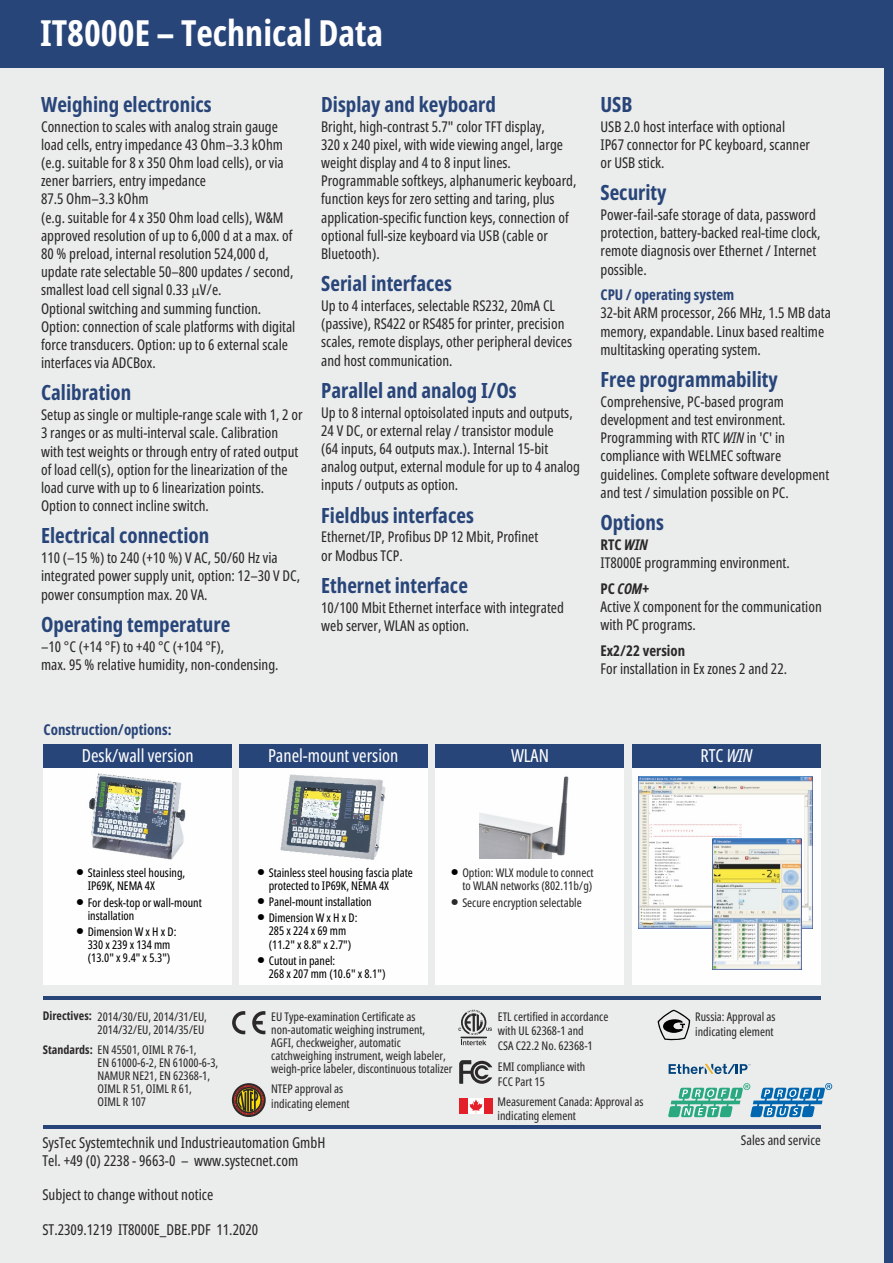
<style>
.page{position:relative;width:893px;height:1263px;background:#fff}
.page>*{position:absolute;margin:0;border:0;box-sizing:border-box;transform-origin:0 0}
.t1{font:700 extra-condensed 36px "Noto Sans";color:#fefefe}
.t2{font:700 extra-condensed 21px "Noto Sans";color:#284579}
.t3{font:extra-condensed 18px "Noto Sans";color:#fefefe}
.t4{font:extra-condensed 15px/18.5px "Noto Sans";color:#2b2a29}
.t5{font:700 extra-condensed 15px "Noto Sans";color:#284579}
.t6{font:extra-condensed 14.85px/18.1px "Noto Sans";color:#2b2a29}
.t7{font:700 extra-condensed 14.85px "Noto Sans";color:#284579}
.t8{font:700 extra-condensed 14.85px "Noto Sans";color:#2b2a29}
.t9{font:extra-condensed 13.5px "Noto Sans";color:#2b2a29}
.t10{font:extra-condensed 12px/13px "Noto Sans";color:#2b2a29}
.t11{font:extra-condensed 12px/13px "Noto Sans";color:#000}
.t12{font:700 extra-condensed 12px "Noto Sans";color:#2b2a29}
.s1{font-style:italic}
.s2{font-weight:700}
.s3{font-weight:700;font-style:italic}
</style>
<div class="page">
<div style="left:0;top:68px;width:893px;height:1195px;background:#ebecec"></div>
<div style="left:0;top:0;width:893px;height:68px;background:#284579"></div>
<div style="left:884px;top:0;width:9px;height:1263px;background:#284579"></div>
<div style="left:43px;top:744px;width:189px;height:240px;background:#fefefe"></div>
<div style="left:239px;top:744px;width:188px;height:240px;background:#fefefe"></div>
<div style="left:436px;top:744px;width:188px;height:240px;background:#fefefe"></div>
<div style="left:632px;top:744px;width:189px;height:240px;background:#fefefe"></div>
<div style="left:43px;top:744px;width:189px;height:23px;background:#284579"></div>
<div style="left:436px;top:744px;width:188px;height:23px;background:#284579"></div>
<div style="left:239px;top:744px;width:188px;height:23px;background:#284579"></div>
<div style="left:632px;top:744px;width:189px;height:23px;background:#284579"></div>
<hr style="left:43px;top:996px;width:778px;height:4px;background:#284579">
<hr style="left:43px;top:1125px;width:778px;height:4px;background:#284579">
<img style="left:639px;top:776px;width:174px;height:152px">
<img style="left:712px;top:839px;width:89px;height:130px">
<img style="left:480px;top:776px;width:89px;height:82px">
<img style="left:280px;top:774px;width:106px;height:86px">
<img style="left:89px;top:773px;width:97px;height:87px">
<svg style="left:459px;top:1060px;width:33px;height:24px"></svg>
<svg style="left:458px;top:1010px;width:34px;height:35px"></svg>
<div style="left:232px;top:1083px;width:34px;height:34px;border:2px solid #2b2a29;border-radius:50%"></div>
<svg style="left:233px;top:1084px;width:32px;height:32px"></svg>
<div style="left:467px;top:1098px;width:19px;height:16px;background:#fefefe"></div>
<div style="left:484px;top:1098px;width:8px;height:16px;background:#e32029"></div>
<svg style="left:470px;top:1099px;width:12px;height:14px"></svg>
<div style="left:459px;top:1098px;width:9px;height:16px;background:#e32029"></div>
<svg style="left:232px;top:1011px;width:13px;height:23px"></svg>
<svg style="left:252px;top:1011px;width:13px;height:23px"></svg>
<svg style="left:668px;top:1083px;width:164px;height:34px"></svg>
<svg style="left:669px;top:1064px;width:81px;height:10px"></svg>
<svg style="left:658px;top:1009px;width:32px;height:31px"></svg>
<h1 class="t1" style="left:40px;top:8px;width:345px">IT8000E – Technical Data</h1>
<h2 class="t2" style="left:41px;top:89px;width:172px">Weighing electronics</h2>
<p class="t6" style="left:41px;top:117px;width:256px">Connection to scales with analog strain gauge load cells, entry impedance 43 Ohm–3.3 kOhm (e.g. suitable for 8 x 350 Ohm load cells), or via zener barriers, entry impedance<br>87.5 Ohm–3.3 kOhm<br>(e.g. suitable for 4 x 350 Ohm load cells), W&amp;M approved resolution of up to 6,000 d at a max. of 80 % preload, internal resolution 524,000 d, update rate selectable 50–800 updates / second, smallest load cell signal 0.33 V/e.<br>Optional switching and summing function.<br>Option: connection of scale platforms with digital force transducers. Option: up to 6 external scale interfaces via ADCBox.</p>
<h2 class="t2" style="left:41px;top:378px;width:92px">Calibration</h2>
<p class="t6" style="left:41px;top:405px;width:263px">Setup as single or multiple-range scale with 1, 2 or 3 ranges or as multi-interval scale. Calibration with test weights or through entry of rated output of load cell(s), option for the linearization of the load curve with up to 6 linearization points.<br>Option to connect incline switch.</p>
<h2 class="t2" style="left:41px;top:521px;width:170px">Electrical connection</h2>
<p class="t6" style="left:41px;top:548px;width:261px">110 (–15 %) to 240 (+10 %) V AC, 50/60 Hz via integrated power supply unit, option: 12–30 V DC, power consumption max. 20 VA.</p>
<h2 class="t2" style="left:41px;top:609px;width:191px">Operating temperature</h2>
<p class="t6" style="left:41px;top:637px;width:239px">–10 °C (+14 °F) to +40 °C (+104 °F),<br>max. 95 % relative humidity, non-condensing.</p>
<h2 class="t2" style="left:321px;top:89px;width:176px">Display and keyboard</h2>
<p class="t6" style="left:321px;top:117px;width:257px">Bright, high-contrast 5.7" color TFT display,<br>320 x 240 pixel, with wide viewing angel, large weight display and 4 to 8 input lines.<br>Programmable softkeys, alphanumeric keyboard, function keys for zero setting and taring, plus application-specific function keys, connection of optional full-size keyboard via USB (cable or Bluetooth).</p>
<h2 class="t2" style="left:321px;top:269px;width:132px">Serial interfaces</h2>
<p class="t6" style="left:321px;top:296px;width:252px">Up to 4 interfaces, selectable RS232, 20mA CL (passive), RS422 or RS485 for printer, precision scales, remote displays, other peripheral devices and host communication.</p>
<h2 class="t2" style="left:321px;top:375px;width:197px">Parallel and analog I/Os</h2>
<p class="t6" style="left:321px;top:403px;width:260px">Up to 8 internal optoisolated inputs and outputs, 24 V DC, or external relay / transistor module<br>(64 inputs, 64 outputs max.). Internal 15-bit analog output, external module for up to 4 analog inputs / outputs as option.</p>
<h2 class="t2" style="left:321px;top:500px;width:154px">Fieldbus interfaces</h2>
<p class="t6" style="left:321px;top:528px;width:219px">Ethernet/IP, Profibus DP 12 Mbit, Profinet or Modbus TCP.</p>
<h2 class="t2" style="left:321px;top:570px;width:148px">Ethernet interface</h2>
<p class="t6" style="left:321px;top:598px;width:244px">10/100 Mbit Ethernet interface with integrated web server, WLAN as option.</p>
<h2 class="t2" style="left:600px;top:89px;width:34px">USB</h2>
<p class="t6" style="left:600px;top:117px;width:211px">USB 2.0 host interface with optional<br>IP67 connector for PC keyboard, scanner or USB stick.</p>
<h2 class="t2" style="left:600px;top:178px;width:68px">Security</h2>
<p class="t6" style="left:600px;top:205px;width:222px">Power-fail-safe storage of data, password protection, battery-backed real-time clock, remote diagnosis over Ethernet / Internet possible.</p>
<p class="t7" style="left:600px;top:284px;width:135px">CPU / operating system</p>
<p class="t6" style="left:600px;top:304px;width:232px">32-bit ARM processor, 266 MHz, 1.5 MB data memory, expandable. Linux based realtime multitasking operating system.</p>
<h2 class="t2" style="left:600px;top:365px;width:179px">Free programmability</h2>
<p class="t6" style="left:600px;top:392px;width:230px">Comprehensive, PC-based program development and test environment.<br>Programming with RTC <span class="s1">WIN</span> in 'C' in compliance with WELMEC software guidelines. Complete software development and test / simulation possible on PC.</p>
<h2 class="t2" style="left:600px;top:508px;width:65px">Options</h2>
<p class="t6" style="left:600px;top:535px;width:191px"><span class="s2">RTC</span> <span class="s3">WIN<br></span>IT8000E programming environment.</p>
<p class="t6" style="left:600px;top:579px;width:223px"><span class="s2">PC</span> <span class="s3">COM+<br></span>Active X component for the communication with PC programs.</p>
<p class="t8" style="left:600px;top:640px;width:86px">Ex2/22 version</p>
<p class="t6" style="left:600px;top:659px;width:188px">For installation in Ex zones 2 and 22.</p>
<p class="t5" style="left:44px;top:719px;width:130px">Construction/options:</p>
<p class="t3" style="left:82px;top:743px;width:113px">Desk/wall version</p>
<p class="t3" style="left:268px;top:743px;width:132px">Panel-mount version</p>
<p class="t3" style="left:511px;top:743px;width:39px">WLAN</p>
<p class="t3" style="left:700px;top:743px;width:53px">RTC <span class="s1">WIN</span></p>
<p class="t11" style="left:88px;top:866px;width:99px">Stainless steel housing,<br>IP69K, NEMA 4X</p>
<p class="t11" style="left:88px;top:895px;width:116px">For desk-top or wall-mount installation</p>
<p class="t11" style="left:88px;top:925px;width:90px">Dimension W x H x D:<br>330 x 239 x 134 mm (13.0" x 9.4" x 5.3")</p>
<p class="t11" style="left:269px;top:865px;width:146px">Stainless steel housing fascia plate protected to IP69K, NEMA 4X</p>
<p class="t11" style="left:269px;top:893px;width:105px;line-height:16.4px">Panel-mount installation<br>Dimension W x H x D:</p>
<p class="t11" style="left:269px;top:924px;width:84px">285 x 224 x 69 mm (11.2" x 8.8" x 2.7")</p>
<p class="t11" style="left:269px;top:954px;width:118px">Cutout in panel:<br>268 x 207 mm (10.6" x 8.1")</p>
<p class="t10" style="left:462px;top:866px;width:133px">Option: WLX module to connect to WLAN networks (802.11b/g)</p>
<p class="t10" style="left:462px;top:895px;width:121px">Secure encryption selectable</p>
<p class="t12" style="left:43px;top:1008px;width:51px">Directives:</p>
<p class="t10" style="left:43px;top:1042px;width:155px"><span class="s2">Standards:</span> EN 45501, OIML R 76-1,</p>
<p class="t10" style="left:98px;top:1010px;width:111px">2014/30/EU, 2014/31/EU,<br>2014/32/EU, 2014/35/EU</p>
<p class="t10" style="left:98px;top:1055px;width:122px">EN 61000-6-2, EN 61000-6-3,<br>NAMUR NE21, EN 62368-1,<br>OIML R 51, OIML R 61,<br>OIML R 107</p>
<p class="t10" style="left:271px;top:1010px;width:183px">EU Type-examination Certificate as non-automatic weighing instrument,<br>AGFI, checkweigher, automatic catchweighing instrument, weigh labeler, weigh-price labeler, discontinuous totalizer</p>
<p class="t10" style="left:271px;top:1081px;width:80px;line-height:14.7px">NTEP approval as indicating element</p>
<p class="t4" style="left:42px;top:1132px;width:284px">SysTec Systemtechnik und Industrieautomation GmbH<br>Tel. +49 (0) 2238 - 9663-0 – www.systecnet.com</p>
<p class="t4" style="left:42px;top:1185px;width:172px">Subject to change without notice</p>
<p class="t4" style="left:42px;top:1220px;width:217px">ST.2309.1219 IT8000E_DBE.PDF 11.2020</p>
<p class="t10" style="left:498px;top:1009px;width:112px;line-height:14.7px">ETL certified in accordance with UL 62368-1 and<br>CSA C22.2 No. 62368-1</p>
<p class="t10" style="left:498px;top:1059px;width:89px;line-height:14.7px">EMI compliance with<br>FCC Part 15</p>
<p class="t10" style="left:498px;top:1094px;width:147px;line-height:14.7px">Measurement Canada: Approval as indicating element</p>
<p class="t10" style="left:695px;top:1009px;width:82px;line-height:14.7px">Russia: Approval as indicating element</p>
<p class="t9" style="left:741px;top:1130px;width:81px">Sales and service</p>
</div>
